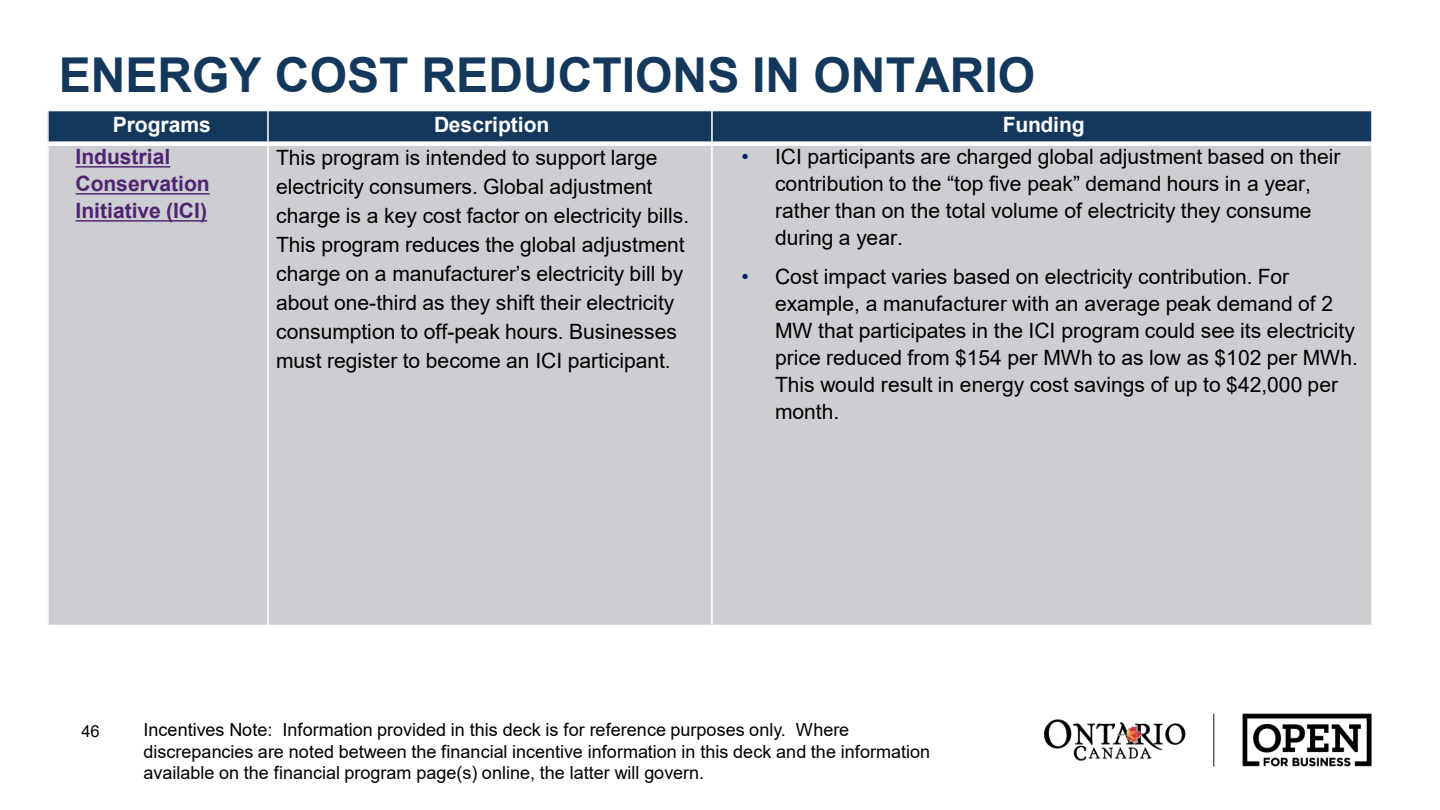
<style>
.page{position:relative;width:1440px;height:810px;background:#fff}
.page>*{position:absolute;margin:0;border:0;box-sizing:border-box;transform-origin:0 0}
.t1{font:700 48px "Arial";color:#13385c}
.t2{font:21.15px "Arial";color:#000}
.t3{font:700 21.15px "Arial";color:#fff}
.t4{font:700 21.15px "Arial";color:#512373}
.t5{font:21px/29px "Arial";color:#000}
.t6{font:700 21px "Arial";color:#512373}
.t7{font:18px/21.6px "Arial";color:#000}
.t8{font:16.5px "Arial";color:#000}
.s1{color:#002060}
</style>
<div class="page">
<img style="left:1044px;top:713px;width:328px;height:54px">
<div style="left:48px;top:111px;width:220px;height:33px;background:#13385c"></div>
<div style="left:268px;top:111px;width:444px;height:33px;background:#13385c"></div>
<div style="left:712px;top:111px;width:660px;height:33px;background:#13385c"></div>
<div style="left:48px;top:144px;width:220px;height:482px;background:#ccced2"></div>
<div style="left:268px;top:144px;width:444px;height:482px;background:#ccced2"></div>
<div style="left:712px;top:144px;width:660px;height:482px;background:#ccced2"></div>
<hr style="left:267px;top:110px;width:2px;height:516px;background:#fff">
<hr style="left:711px;top:110px;width:2px;height:516px;background:#fff">
<div style="left:47px;top:141px;width:1326px;height:5px;background:#fff"></div>
<hr style="left:47px;top:110px;width:2px;height:516px;background:#fff">
<hr style="left:1371px;top:110px;width:2px;height:516px;background:#fff">
<hr style="left:47px;top:625px;width:1326px;height:1px;background:#fff">
<svg style="left:76px;top:166px;width:94px;height:2px"></svg>
<svg style="left:76px;top:193px;width:134px;height:2px"></svg>
<svg style="left:76px;top:220px;width:131px;height:2px"></svg>
<h2 class="t1" style="left:59px;top:41px;width:978px">ENERGY COST REDUCTIONS IN ONTARIO</h2>
<p class="t3" style="left:113px;top:110px;width:100px">Programs</p>
<p class="t3" style="left:434px;top:110px;width:117px">Description</p>
<p class="t3" style="left:1003px;top:110px;width:83px">Funding</p>
<p class="t6" style="left:76px;top:142px;width:96px">Industrial</p>
<p class="t4" style="left:76px;top:168px;width:136px">Conservation</p>
<p class="t6" style="left:76px;top:196px;width:133px">Initiative (ICI)</p>
<p class="t5" style="left:741px;top:142px;width:601px"><span class="s1">•</span> ICI participants are charged global adjustment based on their</p>
<p class="t2" style="left:775px;top:169px;width:538px">contribution to the “top five peak” demand hours in a year,</p>
<p class="t5" style="left:775px;top:197px;width:538px;line-height:27px">rather than on the total volume of electricity they consume during a year.</p>
<p class="t5" style="left:775px;top:263px;width:560px;line-height:27px;text-indent:-34px"><span class="s1">•</span> Cost impact varies based on electricity contribution. For example, a manufacturer with an average peak demand of 2</p>
<p class="t2" style="left:775px;top:316px;width:581px">MW that participates in the ICI program could see its electricity</p>
<p class="t5" style="left:775px;top:344px;width:584px;line-height:26.8px">price reduced from $154 per MWh to as low as $102 per MWh.<br>This would result in energy cost savings of up to $42,000 per month.</p>
<p class="t5" style="left:276px;top:143px;width:383px">This program is intended to support large</p>
<p class="t2" style="left:276px;top:172px;width:378px">electricity consumers. Global adjustment</p>
<p class="t5" style="left:276px;top:201px;width:415px">charge is a key cost factor on electricity bills.<br>This program reduces the global adjustment charge on a manufacturer’s electricity bill by about one-third as they shift their electricity</p>
<p class="t2" style="left:276px;top:317px;width:402px">consumption to off-peak hours. Businesses</p>
<p class="t5" style="left:276px;top:346px;width:396px">must register to become an ICI participant.</p>
<p class="t8" style="left:81px;top:720px;width:20px">46</p>
<p class="t7" style="left:144px;top:719px;width:788px">Incentives Note: Information provided in this deck is for reference purposes only. Where discrepancies are noted between the financial incentive information in this deck and the information available on the financial program page(s) online, the latter will govern.</p>
</div>
